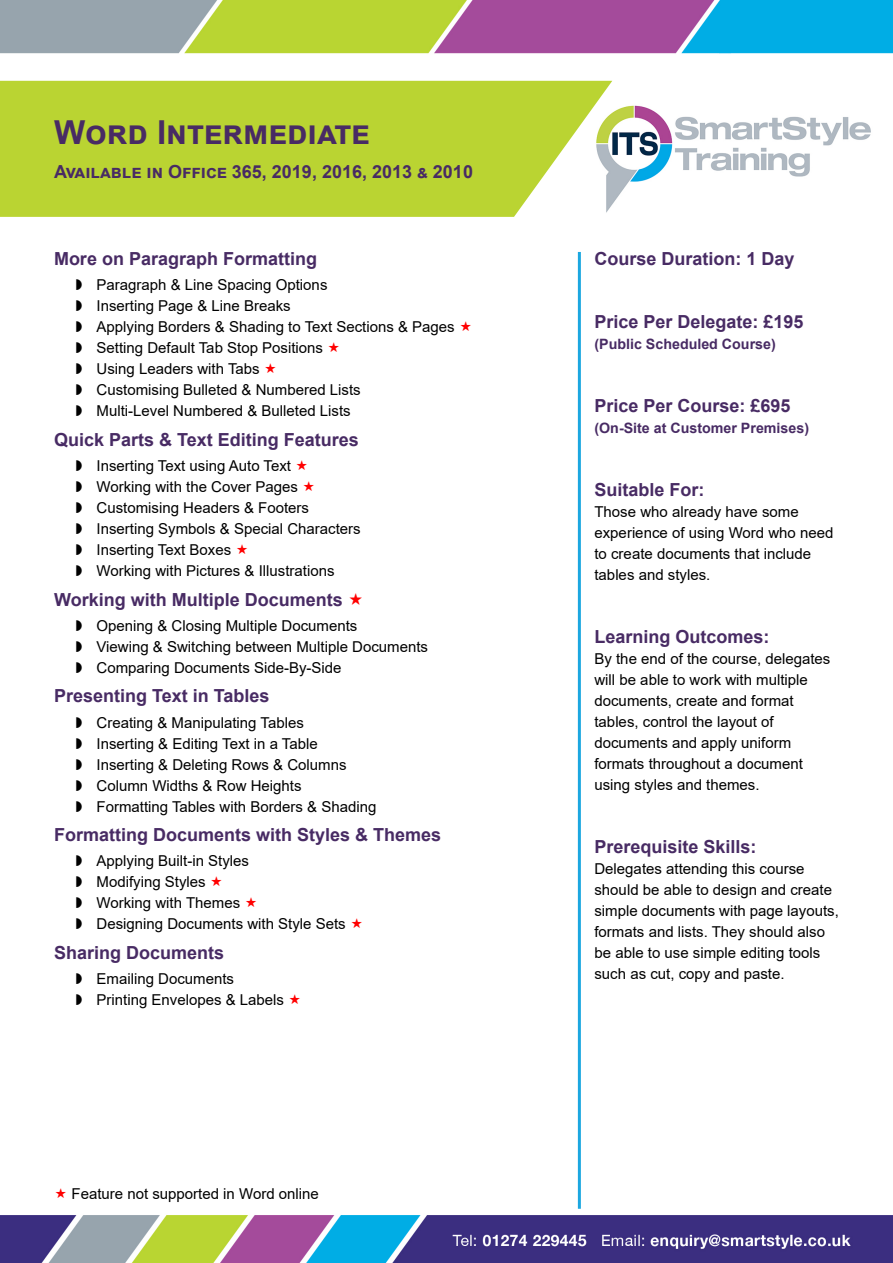
<style>
.page{position:relative;width:893px;height:1263px;background:#fff}
.page>*{position:absolute;margin:0;border:0;box-sizing:border-box;transform-origin:0 0}
.Page_Title{font:700 33px "Arial";color:#482b64}
.Objective_Topic{font:700 18px "Arial";color:#482b64}
.Side_Bar{font:700 18px "Arial";color:#482b64}
.Page_Sub_Heading{font:700 18px "Arial";color:#482b64}
.Side_Bar_Text{font:15px/21px "Arial";color:#000}
.Side_Bar_Sub_Heading{font:700 14.25px "Arial";color:#482b64}
</style>
<div class="page">
<img style="left:0;top:0;width:893px;height:1263px">
<svg style="left:0;top:81px;width:612px;height:136px;background:#bed641"></svg>
<hr style="left:578px;top:252px;width:3px;height:957px;background:#1ca7e0">
<svg style="left:77px;top:279px;width:5px;height:11px"></svg>
<svg style="left:77px;top:300px;width:5px;height:11px"></svg>
<svg style="left:77px;top:321px;width:5px;height:11px"></svg>
<svg style="left:460px;top:321px;width:11px;height:10px"></svg>
<svg style="left:77px;top:342px;width:5px;height:11px"></svg>
<svg style="left:329px;top:342px;width:10px;height:10px"></svg>
<svg style="left:77px;top:363px;width:5px;height:11px"></svg>
<svg style="left:265px;top:363px;width:11px;height:10px"></svg>
<svg style="left:77px;top:384px;width:5px;height:11px"></svg>
<svg style="left:77px;top:405px;width:5px;height:11px"></svg>
<svg style="left:77px;top:460px;width:5px;height:11px"></svg>
<svg style="left:297px;top:460px;width:10px;height:10px"></svg>
<svg style="left:77px;top:481px;width:5px;height:11px"></svg>
<svg style="left:304px;top:481px;width:10px;height:10px"></svg>
<svg style="left:77px;top:502px;width:5px;height:11px"></svg>
<svg style="left:77px;top:523px;width:5px;height:11px"></svg>
<svg style="left:77px;top:544px;width:5px;height:11px"></svg>
<svg style="left:237px;top:544px;width:10px;height:10px"></svg>
<svg style="left:77px;top:565px;width:5px;height:11px"></svg>
<svg style="left:350px;top:592px;width:12px;height:12px"></svg>
<svg style="left:77px;top:620px;width:5px;height:11px"></svg>
<svg style="left:77px;top:641px;width:5px;height:11px"></svg>
<svg style="left:77px;top:662px;width:5px;height:11px"></svg>
<svg style="left:77px;top:717px;width:5px;height:11px"></svg>
<svg style="left:77px;top:738px;width:5px;height:11px"></svg>
<svg style="left:77px;top:759px;width:5px;height:11px"></svg>
<svg style="left:77px;top:780px;width:5px;height:11px"></svg>
<svg style="left:77px;top:801px;width:5px;height:11px"></svg>
<svg style="left:77px;top:855px;width:5px;height:11px"></svg>
<svg style="left:77px;top:876px;width:5px;height:11px"></svg>
<svg style="left:211px;top:876px;width:11px;height:10px"></svg>
<svg style="left:77px;top:897px;width:5px;height:11px"></svg>
<svg style="left:246px;top:897px;width:10px;height:10px"></svg>
<svg style="left:77px;top:918px;width:5px;height:11px"></svg>
<svg style="left:351px;top:918px;width:11px;height:10px"></svg>
<svg style="left:77px;top:973px;width:5px;height:11px"></svg>
<svg style="left:77px;top:994px;width:5px;height:11px"></svg>
<svg style="left:290px;top:994px;width:10px;height:10px"></svg>
<svg style="left:56px;top:1188px;width:10px;height:10px"></svg>
<p class="Page_Title" style="left:54px;top:109px;width:317px">Word Intermediate</p>
<p class="Page_Sub_Heading" style="left:54px;top:159px;width:420px">Available in Office 365, 2019, 2016, 2013 &amp; 2010</p>
<p class="Objective_Topic" style="left:54px;top:246px;width:265px">More on Paragraph Formatting</p>
<p class="Side_Bar_Text" style="left:97px;top:274px;width:232px">Paragraph &amp; Line Spacing Options</p>
<p class="Side_Bar_Text" style="left:97px;top:295px;width:196px">Inserting Page &amp; Line Breaks</p>
<p class="Side_Bar_Text" style="left:97px;top:316px;width:360px">Applying Borders &amp; Shading to Text Sections &amp; Pages</p>
<p class="Side_Bar_Text" style="left:97px;top:337px;width:228px">Setting Default Tab Stop Positions</p>
<p class="Side_Bar_Text" style="left:97px;top:358px;width:165px">Using Leaders with Tabs</p>
<p class="Side_Bar_Text" style="left:97px;top:379px;width:266px">Customising Bulleted &amp; Numbered Lists</p>
<p class="Side_Bar_Text" style="left:97px;top:400px;width:256px">Multi-Level Numbered &amp; Bulleted Lists</p>
<p class="Objective_Topic" style="left:54px;top:427px;width:306px">Quick Parts &amp; Text Editing Features</p>
<p class="Side_Bar_Text" style="left:97px;top:455px;width:196px">Inserting Text using Auto Text</p>
<p class="Side_Bar_Text" style="left:97px;top:476px;width:203px">Working with the Cover Pages</p>
<p class="Side_Bar_Text" style="left:97px;top:497px;width:214px">Customising Headers &amp; Footers</p>
<p class="Side_Bar_Text" style="left:97px;top:518px;width:266px">Inserting Symbols &amp; Special Characters</p>
<p class="Side_Bar_Text" style="left:97px;top:539px;width:136px">Inserting Text Boxes</p>
<p class="Side_Bar_Text" style="left:97px;top:560px;width:240px">Working with Pictures &amp; Illustrations</p>
<p class="Objective_Topic" style="left:54px;top:587px;width:290px">Working with Multiple Documents</p>
<p class="Side_Bar_Text" style="left:97px;top:615px;width:262px">Opening &amp; Closing Multiple Documents</p>
<p class="Side_Bar_Text" style="left:97px;top:636px;width:333px">Viewing &amp; Switching between Multiple Documents</p>
<p class="Side_Bar_Text" style="left:97px;top:657px;width:247px">Comparing Documents Side-By-Side</p>
<p class="Objective_Topic" style="left:54px;top:683px;width:217px">Presenting Text in Tables</p>
<p class="Side_Bar_Text" style="left:97px;top:712px;width:209px">Creating &amp; Manipulating Tables</p>
<p class="Side_Bar_Text" style="left:97px;top:733px;width:223px">Inserting &amp; Editing Text in a Table</p>
<p class="Side_Bar_Text" style="left:97px;top:754px;width:252px">Inserting &amp; Deleting Rows &amp; Columns</p>
<p class="Side_Bar_Text" style="left:97px;top:775px;width:207px">Column Widths &amp; Row Heights</p>
<p class="Side_Bar_Text" style="left:97px;top:796px;width:281px">Formatting Tables with Borders &amp; Shading</p>
<p class="Objective_Topic" style="left:54px;top:822px;width:389px">Formatting Documents with Styles &amp; Themes</p>
<p class="Side_Bar_Text" style="left:97px;top:850px;width:154px">Applying Built-in Styles</p>
<p class="Side_Bar_Text" style="left:97px;top:871px;width:111px">Modifying Styles</p>
<p class="Side_Bar_Text" style="left:97px;top:892px;width:145px">Working with Themes</p>
<p class="Side_Bar_Text" style="left:97px;top:913px;width:251px">Designing Documents with Style Sets</p>
<p class="Objective_Topic" style="left:54px;top:940px;width:172px">Sharing Documents</p>
<p class="Side_Bar_Text" style="left:97px;top:968px;width:139px">Emailing Documents</p>
<p class="Side_Bar_Text" style="left:97px;top:989px;width:189px">Printing Envelopes &amp; Labels</p>
<p class="Side_Bar_Text" style="left:72px;top:1183px;width:249px">Feature not supported in Word online</p>
<p class="Side_Bar" style="left:594px;top:246px;width:202px">Course Duration: 1 Day</p>
<p class="Side_Bar" style="left:594px;top:309px;width:211px">Price Per Delegate: £195</p>
<p class="Side_Bar_Sub_Heading" style="left:594px;top:334px;width:183px">(Public Scheduled Course)</p>
<p class="Side_Bar" style="left:594px;top:393px;width:198px">Price Per Course: £695</p>
<p class="Side_Bar_Sub_Heading" style="left:594px;top:418px;width:216px">(On-Site at Customer Premises)</p>
<p class="Side_Bar" style="left:594px;top:477px;width:112px">Suitable For:</p>
<p class="Side_Bar_Text" style="left:594px;top:501px;width:241px">Those who already have some experience of using Word who need to create documents that include tables and styles.</p>
<p class="Side_Bar" style="left:594px;top:624px;width:177px">Learning Outcomes:</p>
<p class="Side_Bar_Text" style="left:594px;top:648px;width:237px">By the end of the course, delegates will be able to work with multiple documents, create and format tables, control the layout of documents and apply uniform formats throughout a document using styles and themes.</p>
<p class="Side_Bar" style="left:594px;top:834px;width:164px">Prerequisite Skills:</p>
<p class="Side_Bar_Text" style="left:594px;top:858px;width:246px">Delegates attending this course should be able to design and create simple documents with page layouts, formats and lists. They should also be able to use simple editing tools such as cut, copy and paste.</p>
</div>
